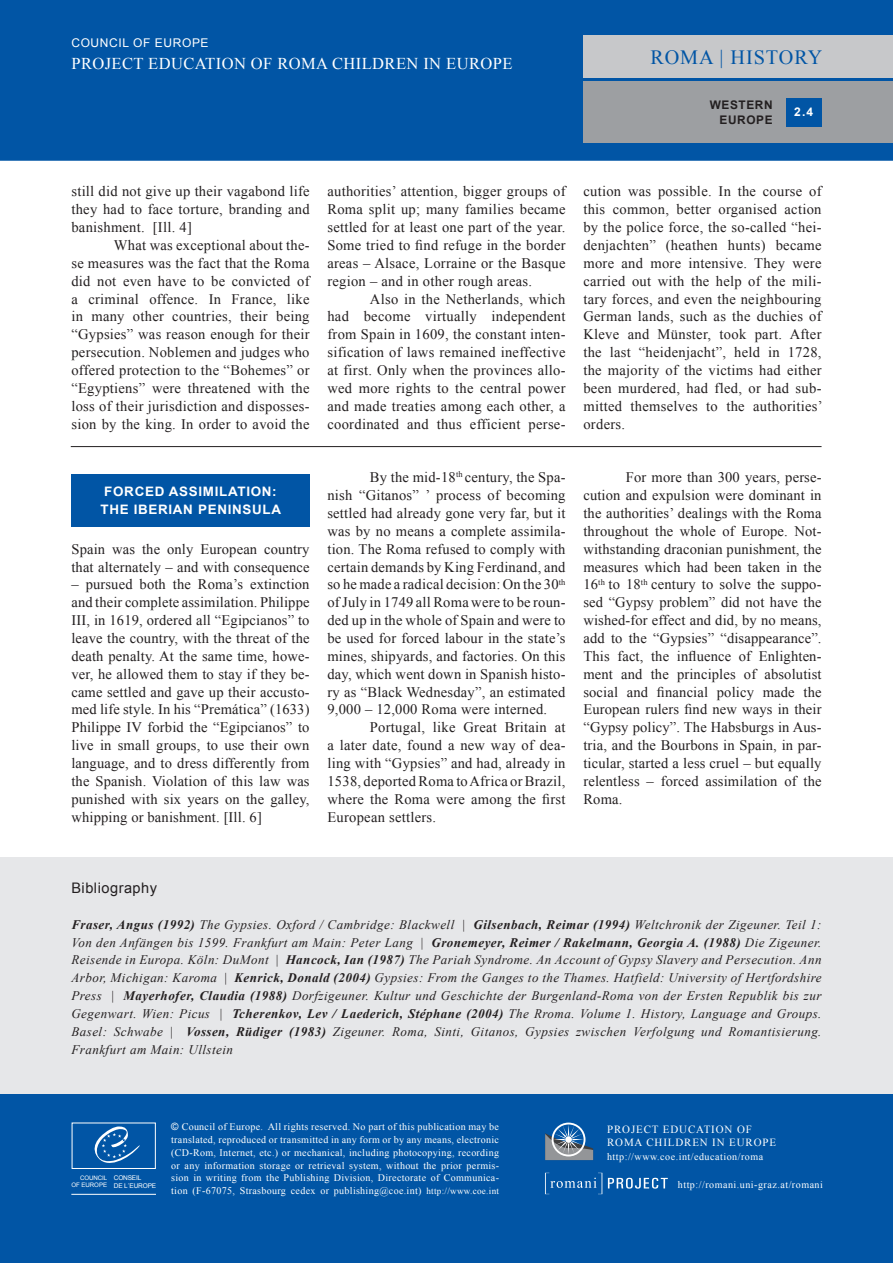
<style>
.page{position:relative;width:893px;height:1263px;background:#fff}
.page>*{position:absolute;margin:0;border:0;box-sizing:border-box;transform-origin:0 0}
.t1{font:20.25px "Times New Roman";letter-spacing:.045em;color:#0155a5}
.t2{font:16.5px "Times New Roman";letter-spacing:.025em;color:#fff}
.t3{font:14.55px/17.9px "Times New Roman";letter-spacing:.02em;color:#231f20;text-align:justify}
.t4{font:14.55px "Arial";letter-spacing:.035em;color:#231f20}
.t5{font:italic 13.05px/17.9px "Times New Roman";letter-spacing:.035em;color:#231f20;text-align:justify}
.t6{font:700 13.05px/17.5px "Arial";letter-spacing:.05em;color:#fff}
.t7{font:12px "Arial";letter-spacing:.05em;color:#fff}
.t8{font:700 12px "Arial";color:#fff}
.t9{font:700 11.85px/15px "Arial";letter-spacing:.05em;color:#231f20;text-align:right}
.t10{font:10.95px/13.5px "Times New Roman";letter-spacing:.08em;color:#fff}
.t11{font:10.05px/12.8px "Times New Roman";letter-spacing:.05em;color:#fff;text-align:justify}
.t12{font:6.45px/7.6px "Arial";letter-spacing:-.025em;color:#fff}
.t13{font:6.15px/7.6px "Arial";letter-spacing:-.01em;color:#fff;text-align:right}
.s1{font-weight:700}
.s2{font-style:normal}
.s3{font-family:"Arial"}
.s4{font-size:9.15px}
</style>
<div class="page">
<div style="left:0;top:0;width:893px;height:161px;background:#0155a5"></div>
<div style="left:583px;top:81px;width:310px;height:62px;background:#9d9fa2"></div>
<div style="left:583px;top:36px;width:310px;height:42px;background:#c7c8ca"></div>
<div style="left:786px;top:98px;width:35px;height:28px;background:#0155a5"></div>
<div style="left:0;top:857px;width:893px;height:259px;background:#e6e7e9"></div>
<hr style="left:71px;top:446px;width:750px;height:1px;background:#231f20">
<div style="left:71px;top:474px;width:239px;height:52px;background:#0155a5"></div>
<div style="left:0;top:1094px;width:893px;height:169px;background:#0155a5"></div>
<svg style="left:545px;top:1173px;width:57px;height:21px"></svg>
<svg style="left:608px;top:1178px;width:60px;height:10px"></svg>
<hr style="left:71px;top:1194px;width:85px;height:1px;background:#fff">
<svg style="left:90px;top:1126px;width:50px;height:43px"></svg>
<svg style="left:545px;top:1122px;width:48px;height:38px"></svg>
<p class="t7" style="left:71px;top:35px;width:137px">COUNCIL OF EUROPE</p>
<p class="t2" style="left:71px;top:52px;width:442px">Project Education of Roma Children in Europe</p>
<h1 class="t1" style="left:650px;top:44px;width:173px">Roma | History</h1>
<p class="t8" style="left:794px;top:104px;width:21px">2.4</p>
<p class="t9" style="left:710px;top:98px;width:64px">WESTERN<br>EUROPE</p>
<p class="t3" style="left:71px;top:182px;width:240px">still did not give up their vagabond life they had to face torture, branding and banishment. [Ill. 4]</p>
<p class="t3" style="left:71px;top:236px;width:241px;text-indent:43px">What was exceptional about the&shy;se measures was the fact that the Roma did not even have to be convicted of a criminal offence. In France, like in many other countries, their being “Gypsies” was reason enough for their persecution. Noblemen and judges who offered protection to the “Bohemes” or “Egyptiens” were threatened with the loss of their jurisdiction and disposses&shy;sion by the king. In order to avoid the</p>
<p class="t6" style="left:100px;top:483px;width:182px">FORCED ASSIMILATION:<br>THE IBERIAN PENINSULA</p>
<p class="t3" style="left:71px;top:540px;width:240px">Spain was the only European country that alternately – and with consequence</p>
<p class="t3" style="left:71px;top:575px;width:240px">– pursued both the Roma’s extinction and their complete assimilation. Philippe III, in 1619, ordered all “Egipcianos” to leave the country, with the threat of the death penalty. At the same time, howe&shy;ver, he allowed them to stay if they be&shy;came settled and gave up their accusto&shy;med life style. In his “Premática” (1633)<br>Philippe IV forbid the “Egipcianos” to live in small groups, to use their own language, and to dress differently from the Spanish. Violation of this law was punished with six years on the galley, whipping or banishment. [Ill. 6]</p>
<p class="t3" style="left:327px;top:182px;width:241px">authorities’ attention, bigger groups of Roma split up; many families became settled for at least one part of the year.<br>Some tried to find refuge in the border areas – Alsace, Lorraine or the Basque region – and in other rough areas.</p>
<p class="t3" style="left:327px;top:290px;width:240px;text-indent:43px">Also in the Netherlands, which had become virtually independent from Spain in 1609, the constant inten&shy;sification of laws remained ineffective at first. Only when the provinces allo&shy;wed more rights to the central power and made treaties among each other, a coordinated and thus efficient perse-</p>
<p class="t3" style="left:327px;top:468px;width:240px;text-indent:43px">By the mid-18<sup>th</sup> century, the Spa&shy;nish “Gitanos” ’ process of becoming settled had already gone very far, but it was by no means a complete assimila&shy;tion. The Roma refused to comply with certain demands by King Ferdinand, and so he made a radical decision: On the 30<sup>th </sup>of July in 1749 all Roma were to be roun&shy;ded up in the whole of Spain and were to be used for forced labour in the state’s mines, shipyards, and factories. On this day, which went down in Spanish histo&shy;ry as “Black Wednesday”, an estimated 9,000 – 12,000 Roma were interned.</p>
<p class="t3" style="left:327px;top:718px;width:240px;text-indent:43px">Portugal, like Great Britain at a later date, found a new way of dea&shy;ling with “Gypsies” and had, already in 1538, deported Roma to Africa or Brazil, where the Roma were among the first European settlers.</p>
<p class="t3" style="left:583px;top:182px;width:241px">cution was possible. In the course of this common, better organised action by the police force, the so-called “hei&shy;denjachten” (heathen hunts) became more and more intensive. They were carried out with the help of the mili&shy;tary forces, and even the neighbouring German lands, such as the duchies of Kleve and Münster, took part. After the last “heidenjacht”, held in 1728, the majority of the victims had either been murdered, had fled, or had sub&shy;mitted themselves to the authorities’ orders.</p>
<p class="t3" style="left:583px;top:468px;width:240px;text-indent:43px">For more than 300 years, perse&shy;cution and expulsion were dominant in the authorities’ dealings with the Roma throughout the whole of Europe. Not&shy;withstanding draconian punishment, the measures which had been taken in the 16<sup>th</sup> to 18<sup>th</sup> century to solve the suppo&shy;sed “Gypsy problem” did not have the wished-for effect and did, by no means, add to the “Gypsies” “disappearance”.<br>This fact, the influence of Enlighten&shy;ment and the principles of absolutist social and financial policy made the European rulers find new ways in their “Gypsy policy”. The Habsburgs in Aus&shy;tria, and the Bourbons in Spain, in par&shy;ticular, started a less cruel – but equally relentless – forced assimilation of the Roma.</p>
<p class="t4" style="left:71px;top:878px;width:87px">BIBLIOGRAPHY</p>
<p class="t5" style="left:71px;top:915px;width:752px"><span class="s1">Fraser, Angus (1992)</span> The Gypsies. Oxford / Cambridge: Blackwell <span class="s2">|</span> <span class="s1">Gilsenbach, Reimar (1994)</span> Weltchronik der Zigeuner. Teil 1:<br>Von den Anfängen bis 1599. Frankfurt am Main: Peter Lang <span class="s2">|</span> <span class="s1">Gronemeyer, Reimer / Rakelmann, Georgia A. (1988)</span> Die Zigeuner.<br>Reisende in Europa. Köln: DuMont | <span class="s1">Hancock, Ian (1987)</span> The Pariah Syndrome. An Account of Gypsy Slavery and Persecution. Ann Arbor, Michigan: Karoma <span class="s2">|</span> <span class="s1">Kenrick, Donald (2004)</span> Gypsies: From the Ganges to the Thames. Hatfield: University of Hertfordshire Press <span class="s2">|</span> <span class="s1">Mayerhofer, Claudia (1988)</span> Dorfzigeuner. Kultur und Geschichte der Burgenland-Roma von der Ersten Republik bis zur Gegenwart. Wien: Picus <span class="s2">|</span> <span class="s1">Tcherenkov, Lev / Laederich, Stéphane (2004)</span> The Rroma. Volume 1. History, Language and Groups.<br>Basel: Schwabe | <span class="s1">Vossen, Rüdiger (1983)</span> Zigeuner. Roma, Sinti, Gitanos, Gypsies zwischen Verfolgung und Romantisierung.<br>Frankfurt am Main: Ullstein</p>
<p class="t13" style="left:72px;top:1174px;width:37px">COUNCIL<br>OF EUROPE</p>
<p class="t12" style="left:114px;top:1174px;width:43px">CONSEIL<br>DE L´EUROPE</p>
<p class="t11" style="left:171px;top:1120px;width:329px"><span class="s3">©</span> Council of Europe. All rights reserved. No part of this publication may be translated, reproduced or transmitted in any form or by any means, electronic (CD -Rom, Internet, etc.) or mechanical, including photocopying, recording or any information storage or retrieval system, without the prior permis&shy;sion in writing from the Publishing Division, Directorate of Communica&shy;tion (F-67075, Strasbourg cedex or publishing@coe.int) <span class="s4">http://www.coe.int</span></p>
<p class="t10" style="left:607px;top:1122px;width:171px">project Education of<br>Roma Children in Europe</p>
<p class="t11" style="left:607px;top:1150px;width:158px">http://www.coe.int/education/roma</p>
<p class="t11" style="left:678px;top:1178px;width:147px">http://romani.uni-graz.at/romani</p>
</div>
